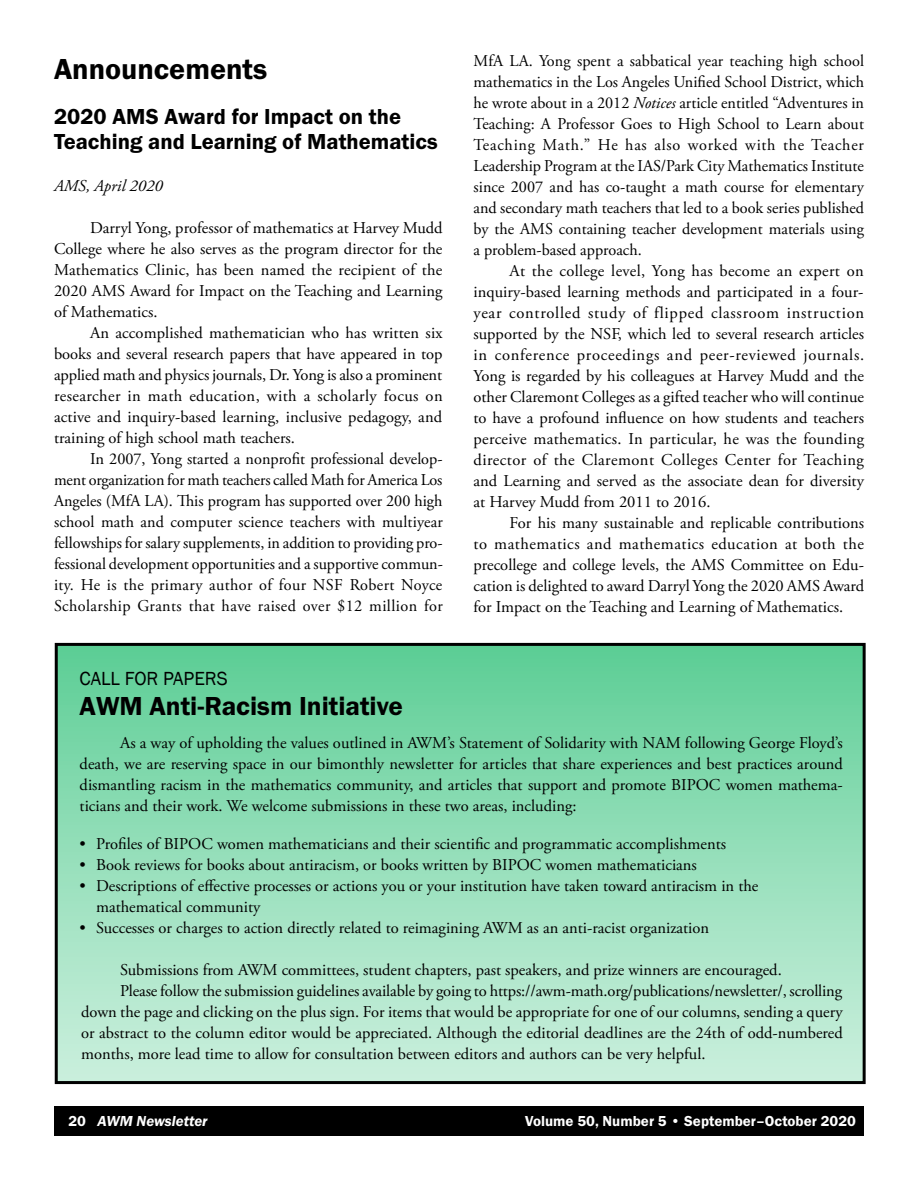
<style>
.page{position:relative;width:918px;height:1188px;background:#fff}
.page>*{position:absolute;margin:0;border:0;box-sizing:border-box;transform-origin:0 0}
.t1{font:600 30px "Franklin Gothic FS";color:#000}
.t2{font:600 27px "Franklin Gothic FS";color:#000}
.t3{font:600 22.5px/25.5px "Franklin Gothic FS";color:#000}
.t4{font:19.5px "Franklin Gothic";color:#000}
.t5{font:16.5px/21px "Adobe Garamond Pro";color:#000;text-align:justify}
.t6{font:italic 16.5px "Adobe Garamond Pro";color:#000}
.t7{font:600 15px "Franklin Gothic FS";color:#fff}
.t8{font:italic 600 15px "Franklin Gothic FS";color:#fff}
.s1{font-style:italic}
.s2{font-style:normal}
</style>
<div class="page">
<div style="left:54px;top:1106px;width:810px;height:30px;background:#000"></div>
<div style="left:56px;top:644px;width:808px;height:439px;background:linear-gradient(to bottom,#5ece96,#cef0df)"></div>
<div style="left:55px;top:643px;width:811px;height:441px;border:3px solid #000"></div>
<h1 class="t1" style="left:54px;top:52px;width:215px">Announcements</h1>
<h3 class="t3" style="left:54px;top:104px;width:385px">2020 AMS Award for Impact on the<br>Teaching and Learning of Mathematics</h3>
<p class="t6" style="left:54px;top:176px;width:110px">AMS, April 2020</p>
<p class="t5" style="left:54px;top:218px;width:390px;text-indent:36px">Darryl Yong, professor of mathematics at Harvey Mudd College where he also serves as the program director for the Mathematics Clinic, has been named the recipient of the 2020 AMS Award for Impact on the Teaching and Learning of Mathematics.</p>
<p class="t5" style="left:54px;top:323px;width:390px;text-indent:36px">An accomplished mathematician who has written six books and several research papers that have appeared in top applied math and physics journals, Dr. Yong is also a prominent researcher in math education, with a scholarly focus on active and inquiry-based learning, inclusive pedagogy, and training of high school math teachers.</p>
<p class="t5" style="left:54px;top:449px;width:390px;text-indent:36px">In 2007, Yong started a nonprofit professional develop&shy;ment organization for math teachers called Math for America Los Angeles (MfA LA). This program has supported over 200 high school math and computer science teachers with multiyear fellowships for salary supplements, in addition to providing pro&shy;fessional development opportunities and a supportive commun&shy;ity. He is the primary author of four NSF Robert Noyce Scholarship Grants that have raised over $12 million for</p>
<p class="t5" style="left:474px;top:51px;width:392px">MfA LA. Yong spent a sabbatical year teaching high school mathematics in the Los Angeles Unified School District, which he wrote about in a 2012 <span class="s1">Notices</span> article entitled “Adventures in Teaching: A Professor Goes to High School to Learn about Teaching Math.” He has also worked with the Teacher Leadership Program at the IAS/Park City Mathematics Institute since 2007 and has co-taught a math course for elementary and secondary math teachers that led to a book series published by the AMS containing teacher development materials using a problem-based approach.</p>
<p class="t5" style="left:474px;top:261px;width:392px;text-indent:36px">At the college level, Yong has become an expert on inquiry-based learning methods and participated in a four&shy;year controlled study of flipped classroom instruction supported by the NSF, which led to several research articles in conference proceedings and peer-reviewed journals.<br>Yong is regarded by his colleagues at Harvey Mudd and the other Claremont Colleges as a gifted teacher who will continue to have a profound influence on how students and teachers perceive mathematics. In particular, he was the founding director of the Claremont Colleges Center for Teaching and Learning and served as the associate dean for diversity at Harvey Mudd from 2011 to 2016.</p>
<p class="t5" style="left:474px;top:513px;width:392px;text-indent:36px">For his many sustainable and replicable contributions to mathematics and mathematics education at both the precollege and college levels, the AMS Committee on Edu&shy;cation is delighted to award Darryl Yong the 2020 AMS Award for Impact on the Teaching and Learning of Mathematics.</p>
<p class="t4" style="left:80px;top:666px;width:150px">CALL FOR PAPERS</p>
<h2 class="t2" style="left:80px;top:691px;width:325px">AWM Anti-Racism Initiative</h2>
<p class="t5" style="left:80px;top:733px;width:765px;text-indent:41px">As a way of upholding the values outlined in AWM’s Statement of Solidarity with NAM following George Floyd’s death, we are reserving space in our bimonthly newsletter for articles that share experiences and best practices around dismantling racism in the mathematics community, and articles that support and promote BIPOC women mathema&shy;ticians and their work. We welcome submissions in these two areas, including:</p>
<p class="t5" style="left:80px;top:833px;width:648px">• Profiles of BIPOC women mathematicians and their scientific and programmatic accomplishments</p>
<p class="t5" style="left:80px;top:854px;width:619px">• Book reviews for books about antiracism, or books written by BIPOC women mathematicians</p>
<p class="t5" style="left:96px;top:875px;width:664px;text-indent:-16px">• Descriptions of effective processes or actions you or your institution have taken toward antiracism in the mathematical community</p>
<p class="t5" style="left:80px;top:917px;width:631px">• Successes or charges to action directly related to reimagining AWM as an anti-racist organization</p>
<p class="t5" style="left:120px;top:959px;width:663px">Submissions from AWM committees, student chapters, past speakers, and prize winners are encouraged.</p>
<p class="t5" style="left:120px;top:980px;width:724px">Please follow the submission guidelines available by going to https://awm-math.org/publications/newsletter/, scrolling</p>
<p class="t5" style="left:81px;top:1001px;width:763px">down the page and clicking on the plus sign. For items that would be appropriate for one of our columns, sending a query</p>
<p class="t5" style="left:81px;top:1022px;width:763px">or abstract to the column editor would be appreciated. Although the editorial deadlines are the 24th of odd-numbered</p>
<p class="t5" style="left:81px;top:1043px;width:626px">months, more lead time to allow for consultation between editors and authors can be very helpful.</p>
<p class="t8" style="left:69px;top:1112px;width:141px"><span class="s2">20</span> AWM Newsletter</p>
<p class="t7" style="left:525px;top:1112px;width:332px">Volume 50, Number 5 • September–October 2020</p>
</div>
